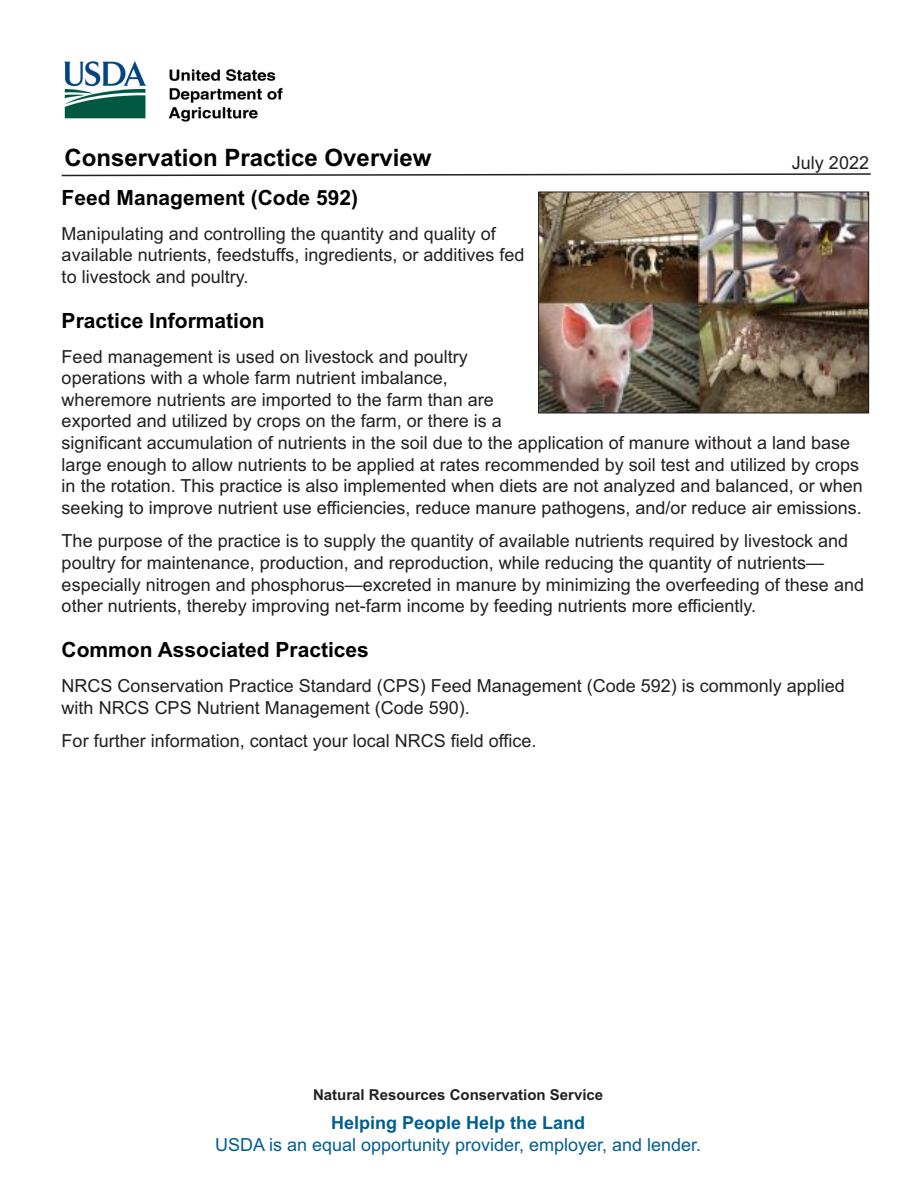
<style>
.page{position:relative;width:918px;height:1188px;background:#fff}
.page>*{position:absolute;margin:0;border:0;box-sizing:border-box;transform-origin:0 0}
.Topic{font:700 24px "Arial";color:#000}
.Topic-2{font:700 21px "Arial";color:#000}
.t1{font:18px/21.6px "Arial";color:#231f20}
.t2{font:18px "Arial";color:#005e93}
.t3{font:700 18px "Arial";color:#005e93}
.t4{font:700 15px "Arial";color:#231f20}
</style>
<div class="page">
<svg style="left:61px;top:173px;width:810px;height:4px"></svg>
<img style="left:64px;top:61px;width:219px;height:61px">
<img style="left:540px;top:194px;width:327px;height:217px">
<div style="left:538px;top:192px;width:331px;height:221px;border:1px solid #231f20"></div>
<h2 class="Topic" style="left:65px;top:148px;width:368px">Conservation Practice Overview</h2>
<h2 class="Topic-2" style="left:62px;top:189px;width:298px">Feed Management (Code 592)</h2>
<p class="t1" style="left:62px;top:224px;width:464px">Manipulating and controlling the quantity and quality of available nutrients, feedstuffs, ingredients, or additives fed to livestock and poultry.</p>
<h2 class="Topic-2" style="left:62px;top:312px;width:205px">Practice Information</h2>
<p class="t1" style="left:62px;top:347px;width:803px">Feed management is used on livestock and poultry<br>operations with a whole farm nutrient imbalance,<br>wheremore nutrients are imported to the farm than are<br>exported and utilized by crops on the farm, or there is a<br>significant accumulation of nutrients in the soil due to the application of manure without a land base large enough to allow nutrients to be applied at rates recommended by soil test and utilized by crops in the rotation. This practice is also implemented when diets are not analyzed and balanced, or when seeking to improve nutrient use efficiencies, reduce manure pathogens, and/or reduce air emissions.</p>
<p class="t1" style="left:62px;top:532px;width:804px">The purpose of the practice is to supply the quantity of available nutrients required by livestock and poultry for maintenance, production, and reproduction, while reducing the quantity of nutrients— especially nitrogen and phosphorus—excreted in manure by minimizing the overfeeding of these and other nutrients, thereby improving net-farm income by feeding nutrients more efficiently.</p>
<h2 class="Topic-2" style="left:62px;top:642px;width:309px">Common Associated Practices</h2>
<p class="t1" style="left:62px;top:677px;width:785px">NRCS Conservation Practice Standard (CPS) Feed Management (Code 592) is commonly applied with NRCS CPS Nutrient Management (Code 590).</p>
<p class="t1" style="left:62px;top:732px;width:476px">For further information, contact your local NRCS field office.</p>
<p class="t1" style="left:792px;top:154px;width:79px">July 2022</p>
<p class="t4" style="left:313px;top:1089px;width:292px">Natural Resources Conservation Service</p>
<p class="t3" style="left:331px;top:1116px;width:256px">Helping People Help the Land</p>
<p class="t2" style="left:215px;top:1138px;width:488px">USDA is an equal opportunity provider, employer, and lender.</p>
</div>
